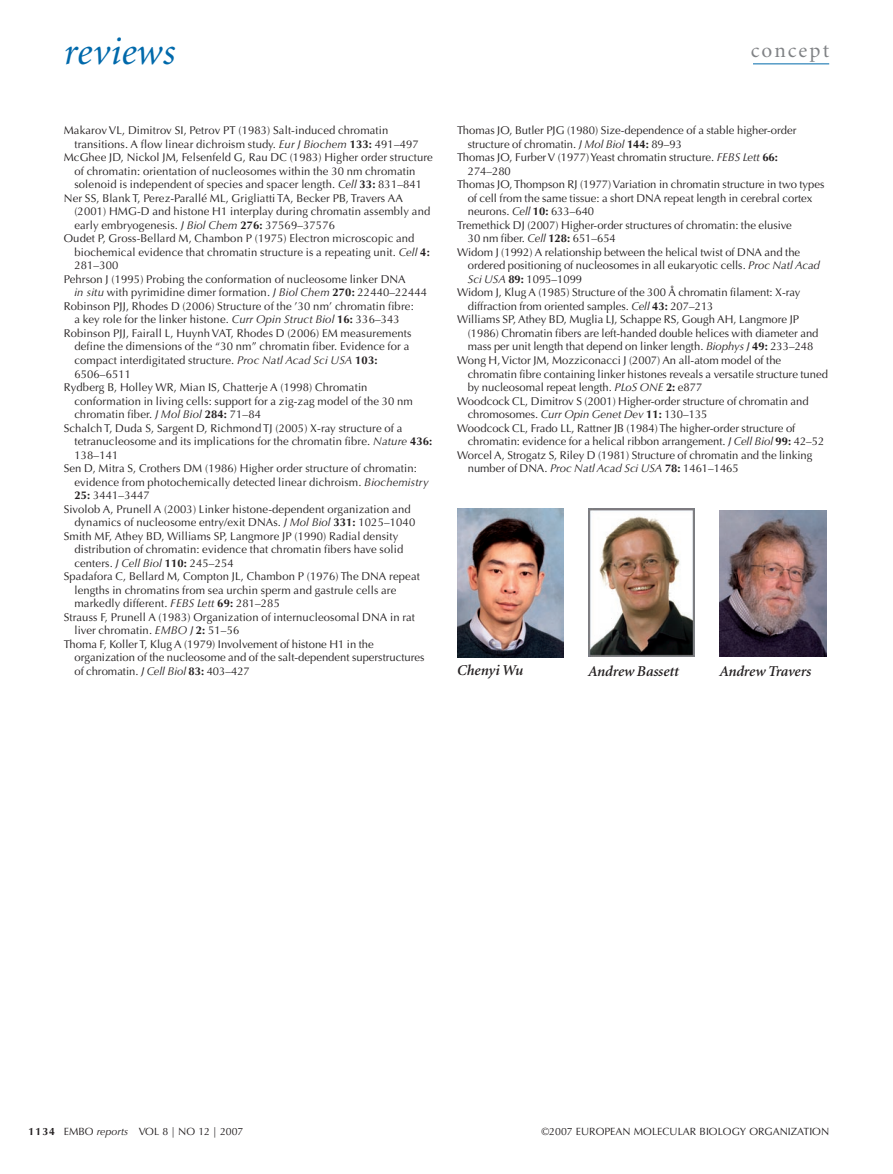
<style>
.page{position:relative;width:893px;height:1174px;background:#fff}
.page>*{position:absolute;margin:0;border:0;box-sizing:border-box;transform-origin:0 0}
.t1{font:italic 39px "Minion";letter-spacing:.01em;color:#0069ab}
.t2{font:21px "Minion";letter-spacing:.1em;color:#808285}
.t3{font:italic 600 15px "Minion";letter-spacing:-.005em;color:#231f20}
.t4{font:11.25px "Optima";letter-spacing:.01em;color:#231f20}
.t5{font:10.5px "Optima";color:#231f20}
.s1{font-style:italic}
.s2{font-weight:700}
</style>
<div class="page">
<hr style="left:753px;top:63px;width:76px;height:1px;background:#0069ab">
<img style="left:720px;top:510px;width:106px;height:146px">
<img style="left:588px;top:508px;width:106px;height:148px">
<img style="left:458px;top:508px;width:106px;height:149px">
<h1 class="t1" style="left:64px;top:32px;width:113px">reviews</h1>
<h2 class="t2" style="left:751px;top:40px;width:80px">concept</h2>
<p class="t4" style="left:64px;top:124px;width:326px">Makarov VL, Dimitrov SI, Petrov PT (1983) Salt-induced chromatin</p>
<p class="t4" style="left:74px;top:138px;width:346px">transitions. A flow linear dichroism study. <span class="s1">Eur J Biochem</span> <span class="s2">133:</span> 491–497</p>
<p class="t4" style="left:64px;top:151px;width:371px">McGhee JD, N ickol JM, Felsenfeld G, Rau DC (1983) Higher order structure</p>
<p class="t4" style="left:74px;top:165px;width:343px">of chromatin: orientation of nucleosomes within the 30 nm chromatin</p>
<p class="t4" style="left:74px;top:178px;width:349px">solenoid is independent of species and spacer length. <span class="s1">Cell</span> <span class="s2">33:</span> 831–841</p>
<p class="t4" style="left:64px;top:192px;width:333px">Ner SS, Blank T, Perez-Parallé ML, Grigliatti TA, Becker PB, Travers AA</p>
<p class="t4" style="left:74px;top:205px;width:357px">(2001) HMG-D and histone H1 interplay during chromatin assembly and</p>
<p class="t4" style="left:74px;top:219px;width:262px">early embryogenesis. <span class="s1">J Biol Chem</span> <span class="s2">276:</span> 37569–37576</p>
<p class="t4" style="left:64px;top:232px;width:352px">Oudet P, Gross-Bellard M, Chambon P (1975) Electron microscopic and</p>
<p class="t4" style="left:74px;top:246px;width:357px">biochemical evidence that chromatin structure is a repeating unit. <span class="s1">Cell</span> <span class="s2">4:</span></p>
<p class="t4" style="left:74px;top:259px;width:45px">281–300</p>
<p class="t4" style="left:64px;top:273px;width:335px">Pehrson J (1995) Probing the conformation of nucleosome linker DNA</p>
<p class="t4" style="left:74px;top:286px;width:354px"><span class="s1">in situ</span> with pyrimidine dimer formation. <span class="s1">J Biol Chem</span> <span class="s2">270:</span> 22440–22444</p>
<p class="t4" style="left:64px;top:300px;width:351px">Robinson PJJ, Rhodes D (2006) Structure of the ’30 nm’ chromatin fibre:</p>
<p class="t4" style="left:74px;top:313px;width:327px">a key role for the linker histone. <span class="s1">Curr Opin Struct Biol</span> <span class="s2">16:</span> 336–343</p>
<p class="t4" style="left:64px;top:327px;width:349px">Robinson PJJ, Fairall L, Huynh VAT, Rhodes D (2006) EM measurements</p>
<p class="t4" style="left:74px;top:340px;width:336px">define the dimensions of the “30 nm” chromatin fiber. Evidence for a</p>
<p class="t4" style="left:74px;top:354px;width:305px">compact interdigitated structure. <span class="s1">Proc Natl Acad Sci USA</span> <span class="s2">103:</span></p>
<p class="t4" style="left:74px;top:367px;width:58px">6506–6511</p>
<p class="t4" style="left:64px;top:381px;width:305px">Rydberg B, Holley WR, Mian IS, Chatterje A (1998) Chromatin</p>
<p class="t4" style="left:74px;top:394px;width:340px">conformation in living cells: support for a zig-zag model of the 30 nm</p>
<p class="t4" style="left:74px;top:408px;width:188px">chromatin fiber. <span class="s1">J Mol Biol</span> <span class="s2">284:</span> 71–84</p>
<p class="t4" style="left:64px;top:421px;width:340px">Schalch T, Duda S, Sargent D, Richmond TJ (2005) X-ray structure of a</p>
<p class="t4" style="left:74px;top:435px;width:359px">tetranucleosome and its implications for the chromatin fibre. <span class="s1">Nature</span> <span class="s2">436:</span></p>
<p class="t4" style="left:74px;top:448px;width:45px">138–141</p>
<p class="t4" style="left:64px;top:462px;width:355px">Sen D, Mitra S, Crothers DM (1986) Higher order structure of chromatin:</p>
<p class="t4" style="left:74px;top:475px;width:356px">evidence from photochemically detected linear dichroism. <span class="s1">Biochemistry</span></p>
<p class="t4" style="left:74px;top:489px;width:77px"><span class="s2">25:</span> 3441–3447</p>
<p class="t4" style="left:64px;top:502px;width:348px">Sivolob A, Prunell A (2003) Linker histone-dependent organization and</p>
<p class="t4" style="left:74px;top:516px;width:342px">dynamics of nucleosome entry/exit DNAs. <span class="s1">J Mol Biol</span> <span class="s2">331:</span> 1025–1040</p>
<p class="t4" style="left:64px;top:529px;width:336px">Smith MF, Athey BD, Williams SP, Langmore JP (1990) Radial density</p>
<p class="t4" style="left:74px;top:543px;width:330px">distribution of chromatin: evidence that chromatin fibers have solid</p>
<p class="t4" style="left:74px;top:556px;width:161px">centers. <span class="s1">J Cell Biol</span> <span class="s2">110:</span> 245–254</p>
<p class="t4" style="left:64px;top:570px;width:358px">Spadafora C, Bellard M, Compton JL, Chambon P (1976) The DNA repeat</p>
<p class="t4" style="left:74px;top:583px;width:324px">lengths in chromatins from sea urchin sperm and gastrule cells are</p>
<p class="t4" style="left:74px;top:597px;width:207px">markedly different. <span class="s1">FEBS Lett</span> <span class="s2">69:</span> 281–285</p>
<p class="t4" style="left:64px;top:610px;width:353px">Strauss F, Prunell A (1983) Organization of internucleosomal DNA in rat</p>
<p class="t4" style="left:74px;top:624px;width:166px">liver chromatin. <span class="s1">EMBO J</span> <span class="s2">2:</span> 51–56</p>
<p class="t4" style="left:64px;top:637px;width:311px">Thoma F, Koller T, Klug A (1979) I nvolvement of histone H1 in the</p>
<p class="t4" style="left:74px;top:651px;width:352px">organization of the nucleosome and of the salt-dependent superstructures</p>
<p class="t4" style="left:74px;top:664px;width:177px">of chromatin. <span class="s1">J Cell Biol</span> <span class="s2">83:</span> 403–427</p>
<p class="t4" style="left:457px;top:124px;width:341px">Thomas JO, Butler PJG (1980) Size-dependence of a stable higher-order</p>
<p class="t4" style="left:468px;top:138px;width:216px">structure of chromatin. <span class="s1">J Mol Biol</span> <span class="s2">144:</span> 89–93</p>
<p class="t4" style="left:457px;top:151px;width:322px">Thomas JO, Furber V (1977) Yeast chromatin structure. <span class="s1">FEBS Lett</span> <span class="s2">66:</span></p>
<p class="t4" style="left:468px;top:165px;width:45px">274–280</p>
<p class="t4" style="left:457px;top:178px;width:369px">Thomas JO, Thompson RJ (1977) Variation in chromatin structure in two types</p>
<p class="t4" style="left:468px;top:192px;width:346px">of cell from the same tissue: a short DNA repeat length in cerebral cortex</p>
<p class="t4" style="left:468px;top:205px;width:128px">neurons. <span class="s1">Cell</span> <span class="s2">10:</span> 633–640</p>
<p class="t4" style="left:457px;top:219px;width:336px">Tremethick DJ (2007) Higher-order structures of chromatin: the elusive</p>
<p class="t4" style="left:468px;top:232px;width:150px">30 nm fiber. <span class="s1">Cell</span> <span class="s2">128:</span> 651–654</p>
<p class="t4" style="left:457px;top:246px;width:345px">Widom J (1992) A relationship between the helical twist of DNA and the</p>
<p class="t4" style="left:468px;top:259px;width:354px">ordered positioning of nucleosomes in all eukaryotic cells. <span class="s1">Proc Natl Acad</span></p>
<p class="t4" style="left:468px;top:273px;width:116px"><span class="s1">Sci USA</span> <span class="s2">89:</span> 1095–1099</p>
<p class="t4" style="left:457px;top:286px;width:345px">Widom J, Klug A (1985) Structure of the 300 Å chromatin filament: X-ray</p>
<p class="t4" style="left:468px;top:300px;width:247px">diffraction from oriented samples. <span class="s1">Cell</span> <span class="s2">43:</span> 207–213</p>
<p class="t4" style="left:457px;top:313px;width:342px">Williams SP, Athey BD, Muglia LJ, Schappe RS, Gough AH, Langmore JP</p>
<p class="t4" style="left:468px;top:327px;width:352px">(1986) Chromatin fibers are left-handed double helices with diameter and</p>
<p class="t4" style="left:468px;top:340px;width:347px">mass per unit length that depend on linker length. <span class="s1">Biophys J</span> <span class="s2">49:</span> 233–248</p>
<p class="t4" style="left:457px;top:354px;width:326px">Wong H, Victor JM, Mozziconacci J (2007) An all-atom model of the</p>
<p class="t4" style="left:468px;top:367px;width:362px">chromatin fibre containing linker histones reveals a versatile structure tuned</p>
<p class="t4" style="left:468px;top:381px;width:236px">by nucleosomal repeat length. <span class="s1">PLoS ONE</span> <span class="s2">2:</span> e877</p>
<p class="t4" style="left:457px;top:394px;width:353px">Woodcock CL, Dimitrov S (2001) Higher-order structure of chromatin and</p>
<p class="t4" style="left:468px;top:408px;width:241px">chromosomes. <span class="s1">Curr Opin Genet Dev</span> <span class="s2">11:</span> 130–135</p>
<p class="t4" style="left:457px;top:421px;width:340px">Woodcock CL, Frado LL, Rattner JB (1984) The higher-order structure of</p>
<p class="t4" style="left:468px;top:435px;width:358px">chromatin: evidence for a helical ribbon arrangement. <span class="s1">J Cell Biol</span> <span class="s2">99:</span> 42–52</p>
<p class="t4" style="left:457px;top:448px;width:357px">Worcel A, Strogatz S, Riley D (1981) Structure of chromatin and the linking</p>
<p class="t4" style="left:468px;top:462px;width:273px">number of DNA. <span class="s1">Proc Natl Acad Sci USA</span> <span class="s2">78:</span> 1461–1465</p>
<h3 class="t3" style="left:457px;top:663px;width:67px">Chenyi Wu</h3>
<h3 class="t3" style="left:588px;top:663px;width:92px">Andrew Bassett</h3>
<h3 class="t3" style="left:719px;top:663px;width:93px">Andrew Travers</h3>
<p class="t5" style="left:29px;top:1125px;width:216px"><span class="s2">1134</span> EMBO <span class="s1">reports</span> VOL 8 | NO 12 | 2007</p>
<p class="t5" style="left:541px;top:1125px;width:289px">©2007 European Molecular Biology Organization</p>
</div>
